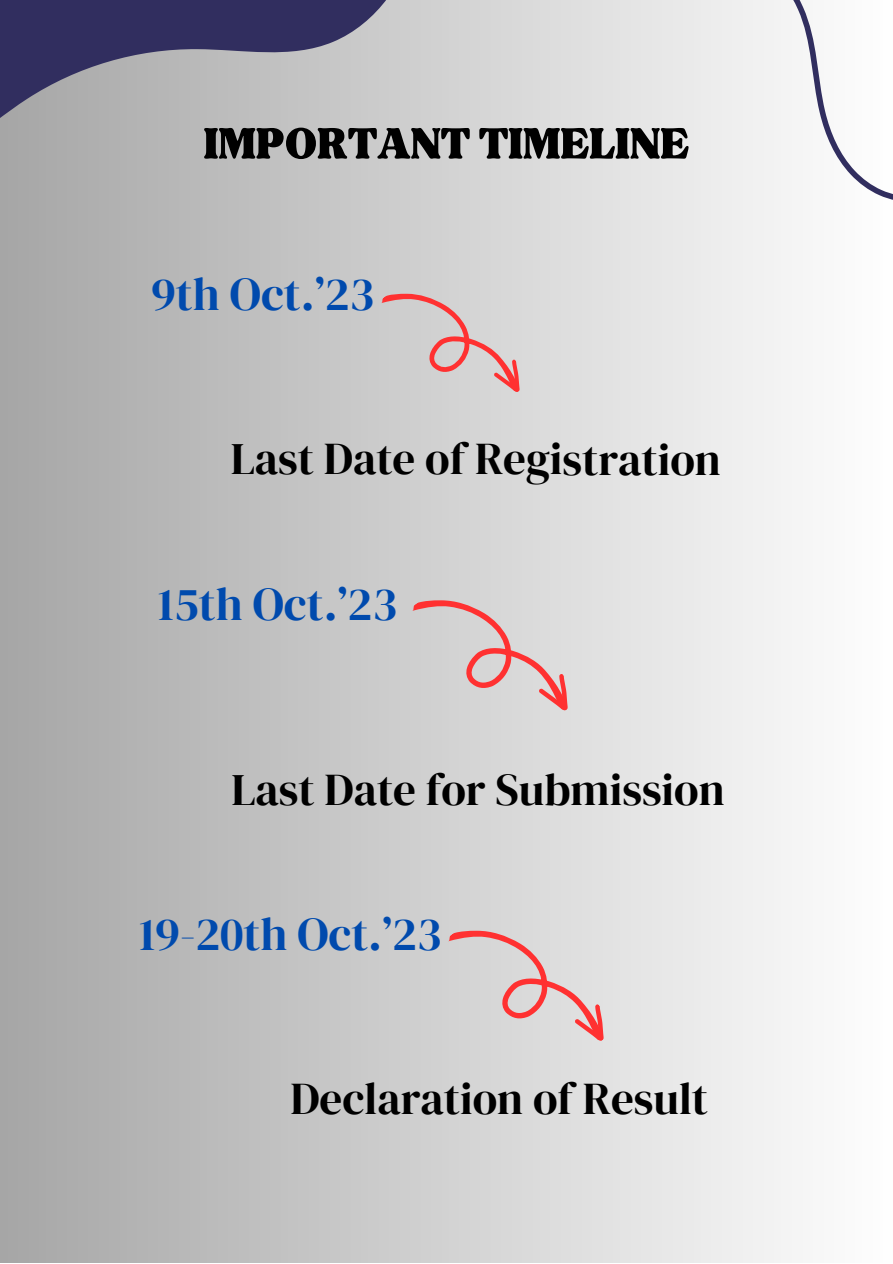
<style>
.page{position:relative;width:893px;height:1264px;background:#fff}
.page>*{position:absolute;margin:0;border:0;box-sizing:border-box;transform-origin:0 0}
.t1{font:60px "TAN Tangkiwood Display";color:#000}
.t2{font:46.5px "DM Serif Display";color:#004aad}
.t3{font:45px "DM Serif Display";color:#000}
</style>
<div class="page">
<div style="left:0;top:0;width:892px;height:1262px;background:linear-gradient(to right,#a6a6a6,#fefefe)"></div>
<svg style="left:0;top:0;width:453px;height:215px;background:#9e9da8"></svg>
<svg style="left:693px;top:0;width:199px;height:233px;fill:#f4f4f4"></svg>
<svg style="left:379px;top:263px;width:153px;height:161px;background:#d5c8c8"></svg>
<svg style="left:410px;top:566px;width:171px;height:180px;background:#d9cbcb"></svg>
<svg style="left:446px;top:896px;width:171px;height:180px;background:#dccfcf"></svg>
<p class="t1" style="left:203px;top:121px;width:487px">IMPORTANT TIMELINE</p>
<p class="t2" style="left:151px;top:261px;width:224px">9th Oct.’23</p>
<p class="t3" style="left:231px;top:428px;width:491px">Last Date of Registration</p>
<p class="t2" style="left:158px;top:572px;width:241px">15th Oct.’23</p>
<p class="t3" style="left:231px;top:758px;width:495px">Last Date for Submission</p>
<p class="t2" style="left:139px;top:902px;width:304px">19-20th Oct.’23</p>
<p class="t3" style="left:290px;top:1067px;width:419px">Declaration of Result</p>
</div>
